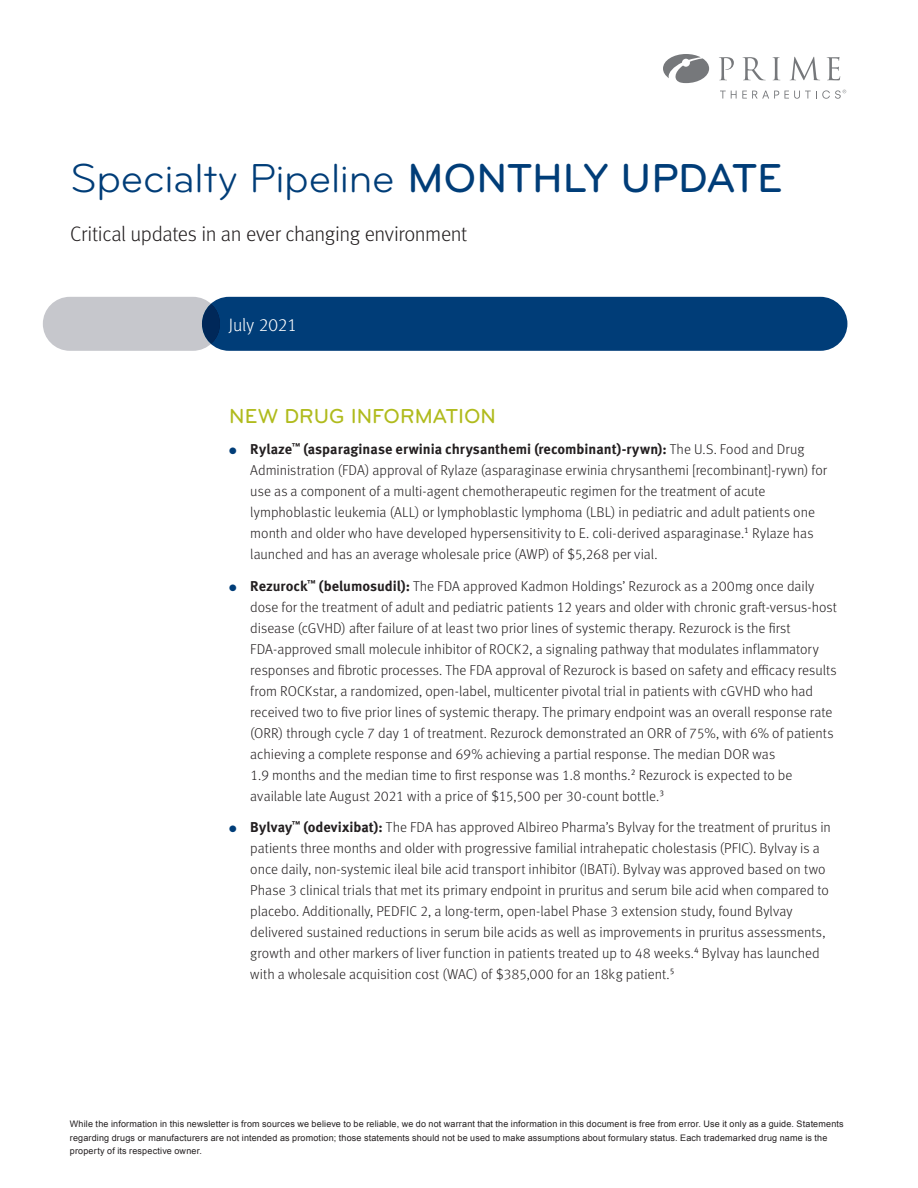
<style>
.page{position:relative;width:918px;height:1188px;background:#fff}
.page>*{position:absolute;margin:0;border:0;box-sizing:border-box;transform-origin:0 0}
.Headline{font:42px "Bryant Pro";letter-spacing:-.005em;color:#003d78}
.Headline-2{font:300 21px "Meta OT";letter-spacing:-.02em;color:#231f20}
.Pipeline_Head{font:500 21px "Bryant Pro";color:#b0bb1d}
.Intro_copy{font:300 18px "Meta OT";letter-spacing:-.02em;color:#fff}
.t1{font:300 14.25px/21px "Meta OT";color:#231f20}
.Reference{font:9px/13.5px "Arial";letter-spacing:.02em;color:#231f20}
.s1{font-weight:500}
.s2{font-weight:700;font-size:9px;color:#003d78}
.s3{font-weight:700}
</style>
<div class="page">
<svg style="left:719px;top:57px;width:15px;height:23px"></svg>
<svg style="left:743px;top:57px;width:23px;height:23px"></svg>
<svg style="left:773px;top:57px;width:7px;height:23px"></svg>
<svg style="left:790px;top:57px;width:30px;height:23px"></svg>
<svg style="left:827px;top:57px;width:13px;height:23px"></svg>
<svg style="left:663px;top:54px;width:46px;height:29px"></svg>
<svg style="left:720px;top:90px;width:126px;height:9px"></svg>
<div style="left:202px;top:297px;width:645px;height:54px;background:#003d78;border-radius:27px"></div>
<div style="left:43px;top:297px;width:177px;height:54px;background:#c6c7cc;border-radius:27px"></div>
<svg style="left:202px;top:298px;width:18px;height:52px"></svg>
<p class="Headline" style="left:70px;top:153px;width:714px">Specialty Pipeline <span class="s1">MONTHLY UPDATE</span></p>
<p class="Headline-2" style="left:70px;top:221px;width:399px">Critical updates in an ever changing environment</p>
<p class="Intro_copy" style="left:229px;top:314px;width:70px">July 2021</p>
<p class="Pipeline_Head" style="left:229px;top:403px;width:268px">NEW DRUG INFORMATION</p>
<p class="t1" style="left:250px;top:439px;width:578px;text-indent:-21px"><span class="s2">●</span> <span class="s3">Rylaze</span><sup>™</sup> <span class="s3">(asparaginase erwinia chrysanthemi (recombinant)-rywn):</span> The U.S. Food and Drug Administration (FDA) approval of Rylaze (asparaginase erwinia chrysanthemi [recombinant]-rywn) for use as a component of a multi-agent chemotherapeutic regimen for the treatment of acute lymphoblastic leukemia (ALL) or lymphoblastic lymphoma (LBL) in pediatric and adult patients one month and older who have developed hypersensitivity to E. coli-derived asparaginase.<sup>1</sup> Rylaze has launched and has an average wholesale price (AWP) of $5,268 per vial.</p>
<p class="t1" style="left:250px;top:575px;width:588px;text-indent:-21px"><span class="s2">●</span> <span class="s3">Rezurock</span><sup>™</sup> <span class="s3">(belumosudil):</span> The FDA approved Kadmon Holdings’ Rezurock as a 200mg once daily dose for the treatment of adult and pediatric patients 12 years and older with chronic graft-versus-host disease (cGVHD) after failure of at least two prior lines of systemic therapy. Rezurock is the first FDA-approved small molecule inhibitor of ROCK2, a signaling pathway that modulates inflammatory responses and fibrotic processes. The FDA approval of Rezurock is based on safety and efficacy results from ROCKstar, a randomized, open-label, multicenter pivotal trial in patients with cGVHD who had received two to five prior lines of systemic therapy. The primary endpoint was an overall response rate (ORR) through cycle 7 day 1 of treatment. Rezurock demonstrated an ORR of 75%, with 6% of patients achieving a complete response and 69% achieving a partial response. The median DOR was<br>1.9 months and the median time to first response was 1.8 months.<sup>2</sup> Rezurock is expected to be available late August 2021 with a price of $15,500 per 30-count bottle.<sup>3</sup></p>
<p class="t1" style="left:250px;top:817px;width:582px;text-indent:-21px"><span class="s2">●</span> <span class="s3">Bylvay</span><sup>™</sup> <span class="s3">(odevixibat):</span> The FDA has approved Albireo Pharma’s Bylvay for the treatment of pruritus in patients three months and older with progressive familial intrahepatic cholestasis (PFIC). Bylvay is a once daily, non-systemic ileal bile acid transport inhibitor (IBATi). Bylvay was approved based on two Phase 3 clinical trials that met its primary endpoint in pruritus and serum bile acid when compared to placebo. Additionally, PEDFIC 2, a long-term, open-label Phase 3 extension study, found Bylvay delivered sustained reductions in serum bile acids as well as improvements in pruritus assessments, growth and other markers of liver function in patients treated up to 48 weeks.<sup>4</sup> Bylvay has launched with a wholesale acquisition cost (WAC) of $385,000 for an 18kg patient.<sup>5</sup></p>
<p class="Reference" style="left:70px;top:1117px;width:775px">While the information in this newsletter is from sources we believe to be reliable, we do not warrant that the information in this document is free from error. Use it only as a guide. Statements regarding drugs or manufacturers are not intended as promotion; those statements should not be used to make assumptions about formulary status. Each trademarked drug name is the property of its respective owner.</p>
</div>
